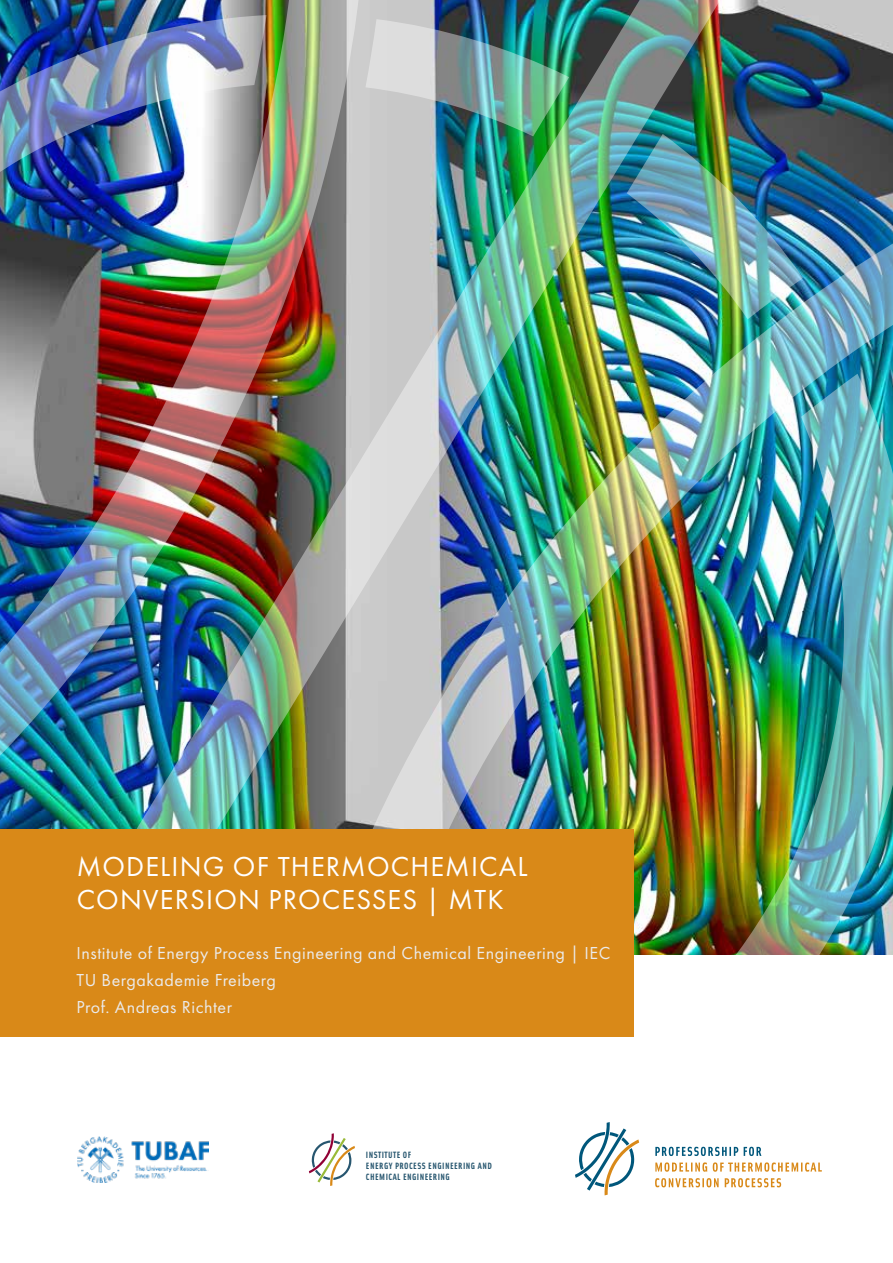
<style>
.page{position:relative;width:893px;height:1263px;background:#fff}
.page>*{position:absolute;margin:0;border:0;box-sizing:border-box;transform-origin:0 0}
.t1{font:28.5px/33px "Futura PT Book";letter-spacing:.04em;color:#fff}
.t2{font:18px/27px "Futura PT Book";letter-spacing:.03em;color:#ebebeb}
.t3{font:700 9.15px/10.9px "Solex OT";letter-spacing:.05em;color:#27566f}
</style>
<div class="page">
<img style="left:737px;top:0;width:156px;height:182px">
<img style="left:737px;top:134px;width:66px;height:48px">
<img style="left:737px;top:182px;width:156px;height:1006px">
<img style="left:0;top:0;width:737px;height:1196px">
<div style="left:0;top:829px;width:634px;height:207px;background:#d98918"></div>
<svg style="left:655px;top:1178px;width:126px;height:9px"></svg>
<svg style="left:655px;top:1162px;width:167px;height:10px"></svg>
<svg style="left:655px;top:1147px;width:106px;height:9px"></svg>
<svg style="left:575px;top:1122px;width:64px;height:73px"></svg>
<img style="left:77px;top:1136px;width:131px;height:47px">
<div style="left:298px;top:1127px;width:207px;height:66px;background:#fff"></div>
<svg style="left:309px;top:1133px;width:46px;height:53px"></svg>
<h1 class="t1" style="left:77px;top:850px;width:453px">MODELING OF THERMOCHEMICAL<br>CONVERSION PROCESSES | MTK</h1>
<p class="t2" style="left:77px;top:939px;width:535px">Institute of Energy Process Engineering and Chemical Engineering | IEC<br>TU Bergakademie Freiberg<br>Prof. Andreas Richter</p>
<p class="t3" style="left:366px;top:1149px;width:127px">INSTITUTE OF<br>ENERGY PROCESS ENGINEERING AND<br>CHEMICAL ENGINEERING</p>
</div>
